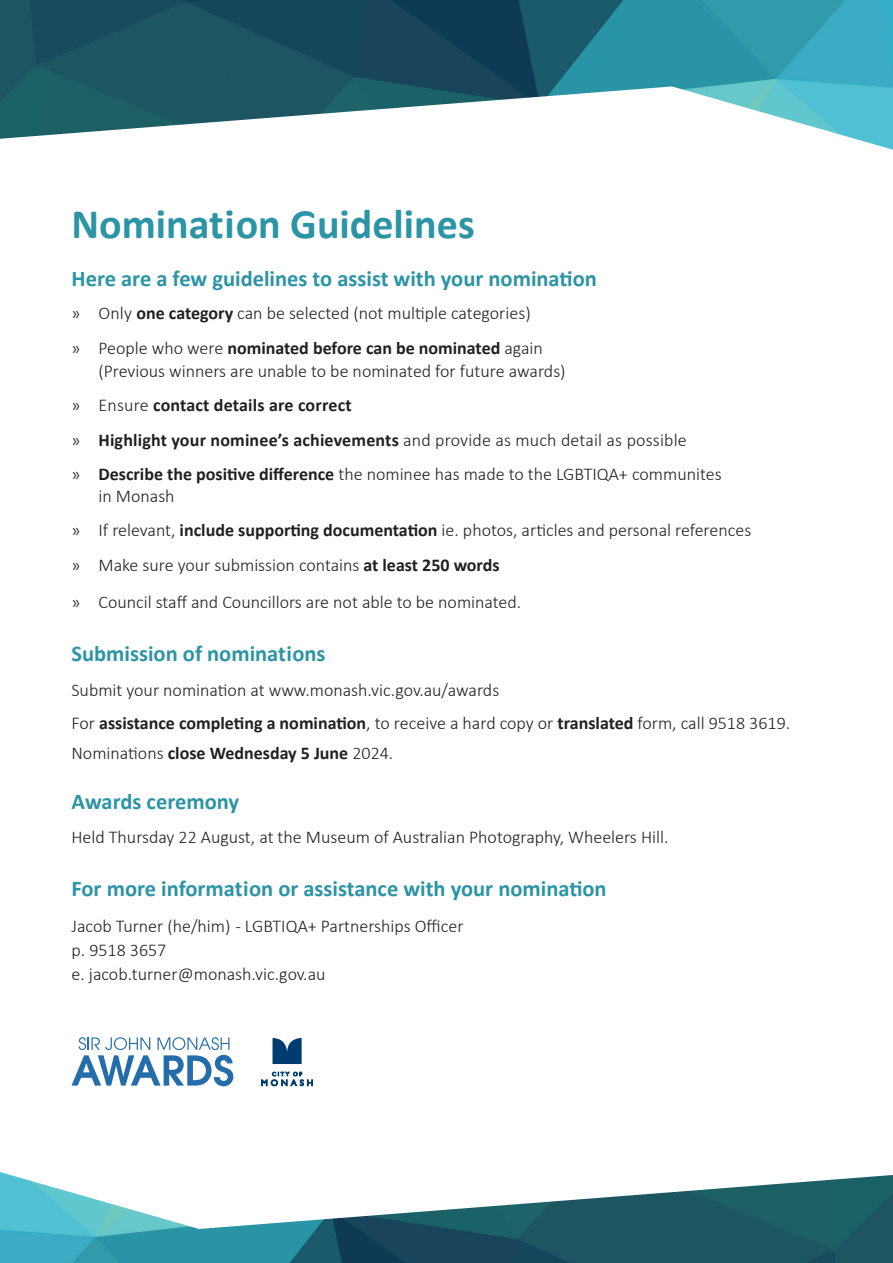
<style>
.page{position:relative;width:893px;height:1263px;background:#fff}
.page>*{position:absolute;margin:0;border:0;box-sizing:border-box;transform-origin:0 0}
.t1{font:700 42px "Calibri";color:#2b94a5}
.t2{font:700 22.5px "Calibri";color:#2b94a5}
.t3{font:300 18px/24px "Calibri";color:#231f20}
.t4{font:700 18px/30.6px "Calibri";letter-spacing:.01em;color:#231f20}
.s1{font-weight:700}
.s2{font-weight:300}
</style>
<div class="page">
<img style="left:0;top:1172px;width:893px;height:91px">
<img style="left:0;top:0;width:893px;height:150px">
<svg style="left:71px;top:1037px;width:162px;height:49px"></svg>
<svg style="left:261px;top:1072px;width:52px;height:14px"></svg>
<svg style="left:272px;top:1038px;width:30px;height:26px"></svg>
<p class="t1" style="left:71px;top:194px;width:405px">Nomination Guidelines</p>
<p class="t2" style="left:71px;top:262px;width:527px">Here are a few guidelines to assist with your nomination</p>
<p class="t3" style="left:71px;top:301px;width:461px">» Only <span class="s1">one category</span> can be selected (not multiple categories)</p>
<p class="t3" style="left:98px;top:337px;width:469px;line-height:22.5px;text-indent:-27px">» People who were <span class="s1">nominated before can be nominated</span> again (Previous winners are unable to be nominated for future awards)</p>
<p class="t4" style="left:71px;top:390px;width:282px"><span class="s2">» Ensure</span> contact details are correct</p>
<p class="t4" style="left:71px;top:424px;width:617px"><span class="s2">»</span> Highlight your nominee’s achievements <span class="s2">and provide as much detail as possible</span></p>
<p class="t3" style="left:98px;top:463px;width:625px;line-height:21.6px;text-indent:-27px">» <span class="s1">Describe the positive difference</span> the nominee has made to the LGBTIQA+ communites in Monash</p>
<p class="t3" style="left:71px;top:518px;width:681px">» If relevant, <span class="s1">include supporting documentation</span> ie. photos, articles and personal references</p>
<p class="t3" style="left:71px;top:553px;width:430px">» Make sure your submission contains <span class="s1">at least 250 words</span></p>
<p class="t3" style="left:71px;top:590px;width:451px">» Council staff and Councillors are not able to be nominated.</p>
<p class="t2" style="left:71px;top:638px;width:256px">Submission of nominations</p>
<p class="t3" style="left:71px;top:677px;width:429px">Submit your nomination at www.monash.vic.gov.au/awards</p>
<p class="t4" style="left:71px;top:707px;width:720px"><span class="s2">For</span> assistance completing a nomination<span class="s2">, to receive a hard copy or</span> translated <span class="s2">form, call 9518 3619.<br>Nominations</span> close Wednesday 5 June <span class="s2">2024.</span></p>
<p class="t2" style="left:71px;top:785px;width:169px">Awards ceremony</p>
<p class="t3" style="left:71px;top:825px;width:598px">Held Thursday 22 August, at the Museum of Australian Photography, Wheelers Hill.</p>
<p class="t2" style="left:71px;top:872px;width:537px">For more information or assistance with your nomination</p>
<p class="t3" style="left:71px;top:914px;width:394px">Jacob Turner (he/him) - LGBTIQA+ Partnerships Officer p. 9518 3657<br>e. jacob.turner@monash.vic.gov.au</p>
</div>
